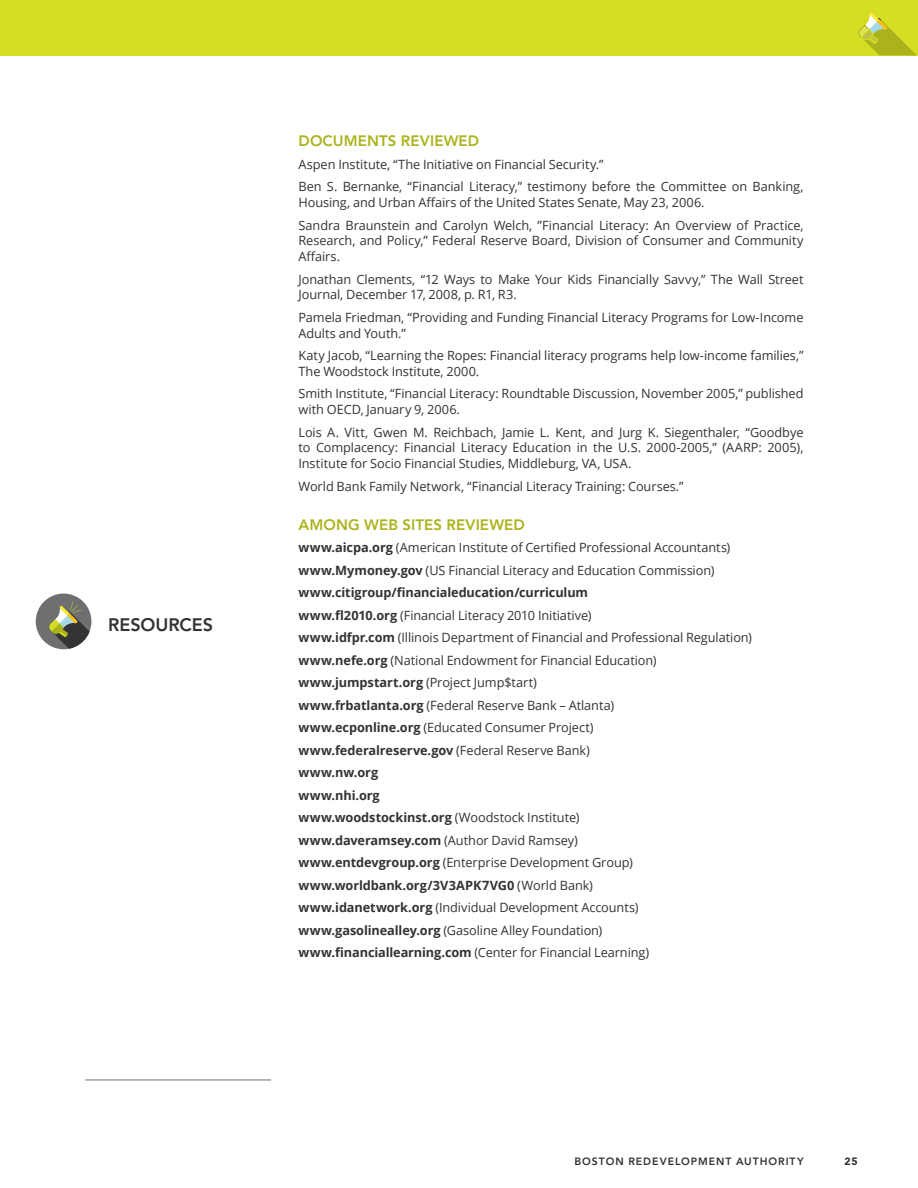
<style>
.page{position:relative;width:918px;height:1188px;background:#fff}
.page>*{position:absolute;margin:0;border:0;box-sizing:border-box;transform-origin:0 0}
.t1{font:800 18px "Avenir LT Std";color:#333334}
.t2{font:800 15px "Avenir LT Std";letter-spacing:.01em;color:#abb31c}
.t3{font:12.75px/22.5px "Open Sans";letter-spacing:-.005em;color:#333334}
.t4{font:800 10.5px "Avenir LT Std";letter-spacing:.09em;color:#333334}
.t5{font:900 10.5px "Avenir LT Std";color:#333334}
.s1{font-weight:700}
</style>
<div class="page">
<div style="left:0;top:0;width:918px;height:55px;background:#d6de24"></div>
<hr style="left:85px;top:1080px;width:186px;height:1px;background:#6e6f71">
<div style="left:36px;top:594px;width:55px;height:55px;background:#6e6f71;border-radius:50%"></div>
<svg style="left:49px;top:601px;width:41px;height:48px"></svg>
<svg style="left:858px;top:12px;width:58px;height:43px"></svg>
<h1 class="t1" style="left:108px;top:614px;width:107px">RESOURCES</h1>
<p class="t2" style="left:298px;top:132px;width:182px">DOCUMENTS REVIEWED</p>
<p class="t3" style="left:298px;top:153px;width:507px">Aspen Institute, “The Initiative on Financial Security.”<br>Ben S. Bernanke, “Financial Literacy,” testimony before the Committee on Banking,</p>
<p class="t3" style="left:298px;top:191px;width:507px">Housing, and Urban Affairs of the United States Senate, May 23, 2006.<br>Sandra Braunstein and Carolyn Welch, ”Financial Literacy: An Overview of Practice,</p>
<p class="t3" style="left:298px;top:233px;width:507px;line-height:15.8px">Research, and Policy,” Federal Reserve Board, Division of Consumer and Community<br>Affairs.</p>
<p class="t3" style="left:298px;top:271px;width:507px;line-height:15.8px">Jonathan Clements, “12 Ways to Make Your Kids Financially Savvy,” The Wall Street<br>Journal, December 17, 2008, p. R1, R3.</p>
<p class="t3" style="left:298px;top:309px;width:507px;line-height:15.8px">Pamela Friedman, “Providing and Funding Financial Literacy Programs for Low-Income<br>Adults and Youth.”</p>
<p class="t3" style="left:298px;top:347px;width:507px;line-height:15.8px">Katy Jacob, “Learning the Ropes: Financial literacy programs help low-income families,”<br>The Woodstock Institute, 2000.</p>
<p class="t3" style="left:298px;top:386px;width:507px;line-height:15.8px">Smith Institute, “Financial Literacy: Roundtable Discussion, November 2005,” published with OECD, January 9, 2006.</p>
<p class="t3" style="left:298px;top:424px;width:507px;line-height:15.8px;text-align:justify">Lois A. Vitt, Gwen M. Reichbach, Jamie L. Kent, and Jurg K. Siegenthaler, “Goodbye to Complacency: Financial Literacy Education in the U.S. 2000-2005,” (AARP: 2005), Institute for Socio Financial Studies, Middleburg, VA, USA.</p>
<p class="t3" style="left:298px;top:474px;width:387px">World Bank Family Network, “Financial Literacy Training: Courses.”</p>
<p class="t2" style="left:298px;top:516px;width:228px">AMONG WEB SITES REVIEWED</p>
<p class="t3" style="left:298px;top:536px;width:455px"><span class="s1">www.aicpa.org</span> (American Institute of Certified Professional Accountants) <span class="s1">www.Mymoney.gov</span> (US Financial Literacy and Education Commission) <span class="s1">www.citigroup/financialeducation/curriculum<br>www.fl2010.org</span> (Financial Literacy 2010 Initiative)<br><span class="s1">www.idfpr.com</span> (Illinois Department of Financial and Professional Regulation) <span class="s1">www.nefe.org</span> (National Endowment for Financial Education) <span class="s1">www.jumpstart.org</span> (Project Jump$tart)<br><span class="s1">www.frbatlanta.org</span> (Federal Reserve Bank – Atlanta)<br><span class="s1">www.ecponline.org</span> (Educated Consumer Project)<br><span class="s1">www.federalreserve.gov</span> (Federal Reserve Bank)<br><span class="s1">www.nw.org<br>www.nhi.org<br>www.woodstockinst.org</span> (Woodstock Institute)<br><span class="s1">www.daveramsey.com</span> (Author David Ramsey)<br><span class="s1">www.entdevgroup.org</span> (Enterprise Development Group) <span class="s1">www.worldbank.org/3V3APK7VG0</span> (World Bank)<br><span class="s1">www.idanetwork.org</span> (Individual Development Accounts) <span class="s1">www.gasolinealley.org</span> (Gasoline Alley Foundation) <span class="s1">www.financiallearning.com</span> (Center for Financial Learning)</p>
<p class="t4" style="left:575px;top:1155px;width:231px">BOSTON REDEVELOPMENT AUTHORITY</p>
<p class="t5" style="left:845px;top:1155px;width:15px">25</p>
</div>
